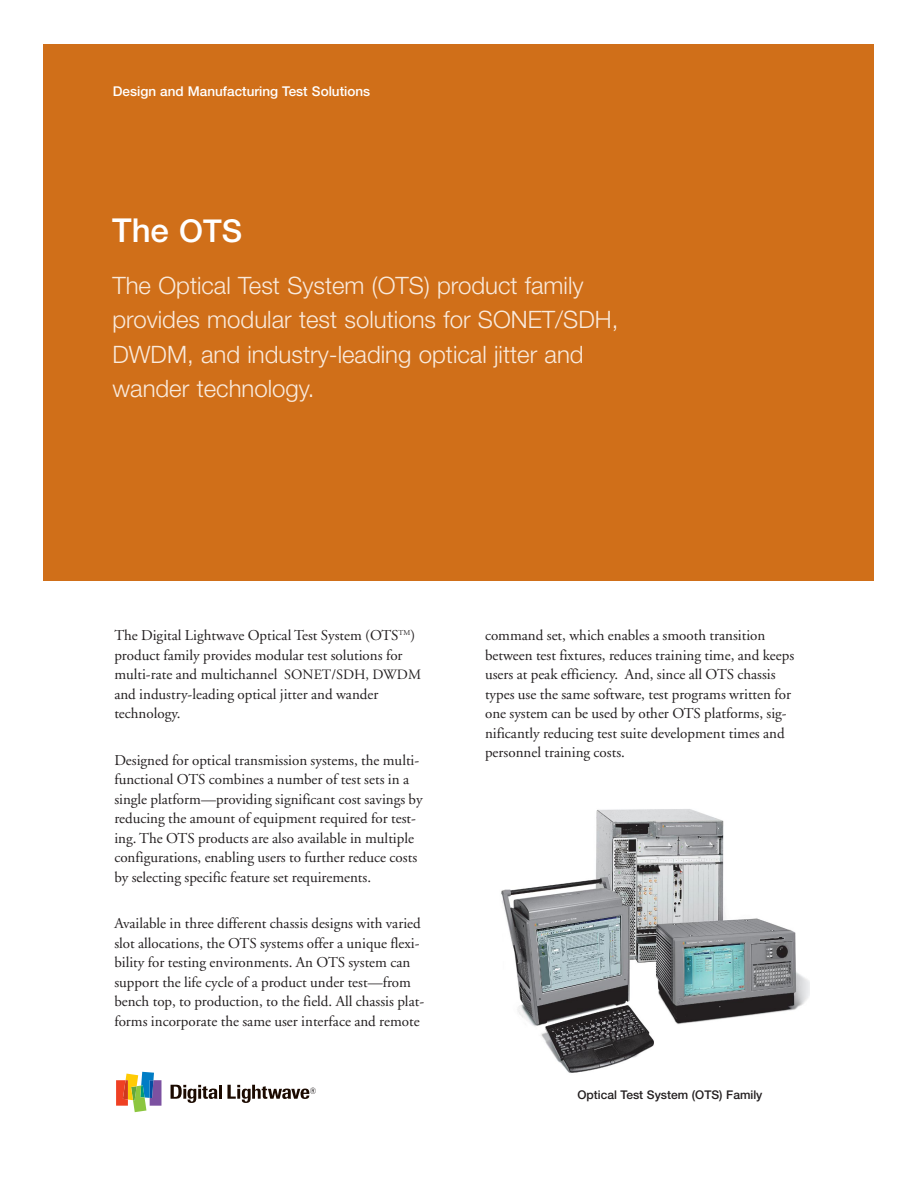
<style>
.page{position:relative;width:918px;height:1188px;background:#fff}
.page>*{position:absolute;margin:0;border:0;box-sizing:border-box;transform-origin:0 0}
.t1{font:500 33px "Helvetica Neue";color:#fff}
.t2{font:300 24px/34.5px "Helvetica Neue";color:#f9eadc}
.t3{font:15px/19.5px "Adobe Garamond";color:#231f20}
.t4{font:500 13.5px "Helvetica Neue";color:#fff}
.t5{font:500 12px "Helvetica Neue";color:#231f20}
.s1{font-size:31.5px}
.s2{font-size:14.25px}
</style>
<div class="page">
<div style="left:44px;top:44px;width:830px;height:536px;background:#d06f19"></div>
<svg style="left:116px;top:1072px;width:45px;height:40px"></svg>
<svg style="left:171px;top:1085px;width:47px;height:18px"></svg>
<hr style="left:219px;top:1085px;width:3px;height:14px;background:#1b0a00">
<svg style="left:227px;top:1085px;width:89px;height:18px"></svg>
<img style="left:501px;top:809px;width:309px;height:264px">
<p class="t4" style="left:113px;top:86px;width:259px">Design and Manufacturing Test Solutions</p>
<h1 class="t1" style="left:112px;top:218px;width:131px">The <span class="s1">OTS</span></h1>
<h2 class="t2" style="left:112px;top:270px;width:507px">The Optical Test System (OTS) product family provides modular test solutions for SONET/SDH, DWDM, and industry-leading optical jitter and wander technology.</h2>
<p class="t3" style="left:114px;top:627px;width:308px">The Digital Lightwave Optical Test System (OTS<sup>TM</sup>) product family provides modular test solutions for multi-rate and multichannel <span class="s2">SONET/SDH, DWDM </span>and industry-leading optical jitter and wander technology.</p>
<p class="t3" style="left:114px;top:751px;width:310px">Designed for optical transmission systems, the multi&shy;functional OTS combines a number of test sets in a single platform—providing significant cost savings by reducing the amount of equipment required for test&shy;ing. The OTS products are also available in multiple configurations, enabling users to further reduce costs by selecting specific feature set requirements.</p>
<p class="t3" style="left:114px;top:915px;width:311px">Available in three different chassis designs with varied slot allocations, the OTS systems offer a unique flexi&shy;bility for testing environments. An OTS system can support the life cycle of a product under test—from bench top, to production, to the field. All chassis plat&shy;forms incorporate the same user interface and remote</p>
<p class="t3" style="left:485px;top:627px;width:311px">command set, which enables a smooth transition between test fixtures, reduces training time, and keeps users at peak efficiency. And, since all OTS chassis types use the same software, test programs written for one system can be used by other OTS platforms, sig&shy;nificantly reducing test suite development times and personnel training costs.</p>
<p class="t5" style="left:577px;top:1090px;width:187px">Optical Test System (OTS) Family</p>
</div>
